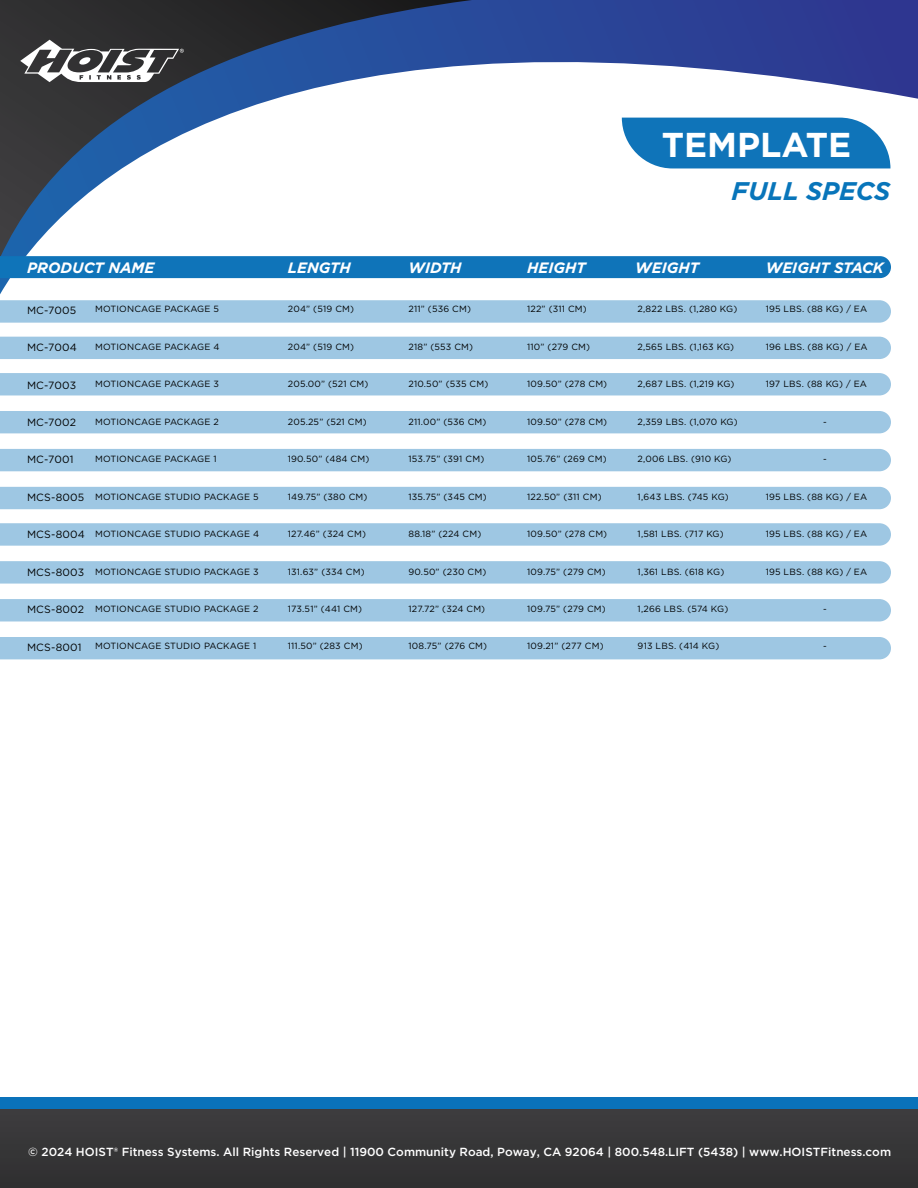
<style>
.page{position:relative;width:918px;height:1188px;background:#fff}
.page>*{position:absolute;margin:0;border:0;box-sizing:border-box;transform-origin:0 0}
.t1{font:700 34.5px "Gotham";color:#fff}
.t2{font:italic 700 25.5px "Gotham";letter-spacing:-.01em;color:#0875ba}
.t3{font:italic 700 15px "Gotham";color:#fff}
.t4{font:500 11.7px "Gotham";color:#fff}
.t5{font:10.5px "Gotham";letter-spacing:.02em;color:#000101}
.t6{font:9px "Gotham";letter-spacing:.02em;color:#000101}
</style>
<div class="page">
<div style="left:0;top:1097px;width:918px;height:79px;background:#0a72ba"></div>
<div style="left:0;top:1110px;width:918px;height:78px;background:#363637"></div>
<svg style="left:0;top:0;width:918px;height:294px"></svg>
<svg style="left:0;top:300px;width:891px;height:23px;background:#a0c8e3"></svg>
<div style="left:0;top:373px;width:891px;height:22px;background:#9ec7e3"></div>
<svg style="left:0;top:523px;width:891px;height:23px;background:#a0c8e3"></svg>
<div style="left:0;top:337px;width:891px;height:22px;background:#9ec7e3"></div>
<div style="left:0;top:487px;width:891px;height:22px;background:#9ec7e3"></div>
<div style="left:0;top:411px;width:891px;height:22px;background:#9ec7e3"></div>
<svg style="left:0;top:561px;width:891px;height:23px;background:#a0c8e3"></svg>
<div style="left:0;top:449px;width:891px;height:22px;background:#9ec7e3"></div>
<div style="left:0;top:599px;width:891px;height:22px;background:#9ec7e3"></div>
<div style="left:0;top:637px;width:891px;height:22px;background:#9ec7e3"></div>
<div style="left:0;top:256px;width:891px;height:22px;background:#0f74b9"></div>
<svg style="left:622px;top:118px;width:268px;height:50px;background:#217ebe"></svg>
<h1 class="t1" style="left:662px;top:121px;width:191px">TEMPLATE</h1>
<h2 class="t2" style="left:732px;top:174px;width:160px">FULL SPECS</h2>
<h3 class="t3" style="left:27px;top:258px;width:129px">PRODUCT NAME</h3>
<h3 class="t3" style="left:288px;top:258px;width:65px">LENGTH</h3>
<h3 class="t3" style="left:409px;top:258px;width:55px">WIDTH</h3>
<h3 class="t3" style="left:527px;top:258px;width:60px">HEIGHT</h3>
<h3 class="t3" style="left:635px;top:258px;width:65px">WEIGHT</h3>
<h3 class="t3" style="left:766px;top:258px;width:120px">WEIGHT STACK</h3>
<p class="t5" style="left:27px;top:303px;width:51px">MC-7005</p>
<p class="t5" style="left:27px;top:341px;width:51px">MC-7004</p>
<p class="t5" style="left:27px;top:378px;width:51px">MC-7003</p>
<p class="t5" style="left:27px;top:416px;width:51px">MC-7002</p>
<p class="t5" style="left:27px;top:453px;width:48px">MC-7001</p>
<p class="t5" style="left:27px;top:490px;width:59px">MCS-8005</p>
<p class="t5" style="left:27px;top:528px;width:60px">MCS-8004</p>
<p class="t5" style="left:27px;top:565px;width:59px">MCS-8003</p>
<p class="t5" style="left:27px;top:603px;width:59px">MCS-8002</p>
<p class="t5" style="left:27px;top:640px;width:56px">MCS-8001</p>
<p class="t6" style="left:766px;top:304px;width:103px">195 LBS. (88 KG) / EA</p>
<p class="t6" style="left:766px;top:341px;width:103px">196 LBS. (88 KG) / EA</p>
<p class="t6" style="left:766px;top:378px;width:103px">197 LBS. (88 KG) / EA</p>
<p class="t6" style="left:823px;top:416px;width:5px">-</p>
<p class="t6" style="left:823px;top:453px;width:5px">-</p>
<p class="t6" style="left:766px;top:491px;width:103px">195 LBS. (88 KG) / EA</p>
<p class="t6" style="left:766px;top:528px;width:103px">195 LBS. (88 KG) / EA</p>
<p class="t6" style="left:766px;top:566px;width:103px">195 LBS. (88 KG) / EA</p>
<p class="t6" style="left:823px;top:603px;width:5px">-</p>
<p class="t6" style="left:823px;top:640px;width:5px">-</p>
<p class="t6" style="left:288px;top:304px;width:68px">204” (519 CM)</p>
<p class="t6" style="left:288px;top:341px;width:68px">204” (519 CM)</p>
<p class="t6" style="left:288px;top:378px;width:82px">205.00” (521 CM)</p>
<p class="t6" style="left:288px;top:416px;width:80px">205.25” (521 CM)</p>
<p class="t6" style="left:288px;top:453px;width:83px">190.50” (484 CM)</p>
<p class="t6" style="left:288px;top:491px;width:81px">149.75” (380 CM)</p>
<p class="t6" style="left:288px;top:528px;width:80px">127.46” (324 CM)</p>
<p class="t6" style="left:288px;top:566px;width:78px">131.63” (334 CM)</p>
<p class="t6" style="left:288px;top:603px;width:76px">173.51” (441 CM)</p>
<p class="t6" style="left:288px;top:640px;width:76px">111.50” (283 CM)</p>
<p class="t6" style="left:409px;top:304px;width:64px">211” (536 CM)</p>
<p class="t6" style="left:409px;top:341px;width:66px">218” (553 CM)</p>
<p class="t6" style="left:409px;top:378px;width:81px">210.50” (535 CM)</p>
<p class="t6" style="left:409px;top:416px;width:79px">211.00” (536 CM)</p>
<p class="t6" style="left:409px;top:453px;width:77px">153.75” (391 CM)</p>
<p class="t6" style="left:409px;top:491px;width:80px">135.75” (345 CM)</p>
<p class="t6" style="left:409px;top:528px;width:74px">88.18” (224 CM)</p>
<p class="t6" style="left:409px;top:566px;width:79px">90.50” (230 CM)</p>
<p class="t6" style="left:409px;top:603px;width:78px">127.72” (324 CM)</p>
<p class="t6" style="left:409px;top:640px;width:80px">108.75” (276 CM)</p>
<p class="t6" style="left:527px;top:304px;width:61px">122” (311 CM)</p>
<p class="t6" style="left:527px;top:341px;width:65px">110” (279 CM)</p>
<p class="t6" style="left:527px;top:378px;width:82px">109.50” (278 CM)</p>
<p class="t6" style="left:527px;top:416px;width:82px">109.50” (278 CM)</p>
<p class="t6" style="left:527px;top:453px;width:81px">105.76” (269 CM)</p>
<p class="t6" style="left:527px;top:491px;width:76px">122.50” (311 CM)</p>
<p class="t6" style="left:527px;top:528px;width:82px">109.50” (278 CM)</p>
<p class="t6" style="left:527px;top:566px;width:80px">109.75” (279 CM)</p>
<p class="t6" style="left:527px;top:603px;width:80px">109.75” (279 CM)</p>
<p class="t6" style="left:527px;top:640px;width:78px">109.21” (277 CM)</p>
<p class="t6" style="left:638px;top:304px;width:101px">2,822 LBS. (1,280 KG)</p>
<p class="t6" style="left:638px;top:341px;width:98px">2,565 LBS. (1,163 KG)</p>
<p class="t6" style="left:638px;top:378px;width:98px">2,687 LBS. (1,219 KG)</p>
<p class="t6" style="left:638px;top:416px;width:102px">2,359 LBS. (1,070 KG)</p>
<p class="t6" style="left:638px;top:453px;width:95px">2,006 LBS. (910 KG)</p>
<p class="t6" style="left:638px;top:491px;width:93px">1,643 LBS. (745 KG)</p>
<p class="t6" style="left:638px;top:528px;width:88px">1,581 LBS. (717 KG)</p>
<p class="t6" style="left:638px;top:566px;width:88px">1,361 LBS. (618 KG)</p>
<p class="t6" style="left:638px;top:603px;width:92px">1,266 LBS. (574 KG)</p>
<p class="t6" style="left:638px;top:640px;width:83px">913 LBS. (414 KG)</p>
<p class="t6" style="left:95px;top:304px;width:126px">MOTIONCAGE PACKAGE 5</p>
<p class="t6" style="left:95px;top:341px;width:126px">MOTIONCAGE PACKAGE 4</p>
<p class="t6" style="left:95px;top:378px;width:126px">MOTIONCAGE PACKAGE 3</p>
<p class="t6" style="left:95px;top:416px;width:125px">MOTIONCAGE PACKAGE 2</p>
<p class="t6" style="left:95px;top:453px;width:123px">MOTIONCAGE PACKAGE 1</p>
<p class="t6" style="left:95px;top:491px;width:165px">MOTIONCAGE STUDIO PACKAGE 5</p>
<p class="t6" style="left:95px;top:528px;width:166px">MOTIONCAGE STUDIO PACKAGE 4</p>
<p class="t6" style="left:95px;top:566px;width:165px">MOTIONCAGE STUDIO PACKAGE 3</p>
<p class="t6" style="left:95px;top:603px;width:165px">MOTIONCAGE STUDIO PACKAGE 2</p>
<p class="t6" style="left:95px;top:640px;width:163px">MOTIONCAGE STUDIO PACKAGE 1</p>
<p class="t4" style="left:28px;top:1144px;width:864px">© 2024 HOIST® Fitness Systems. All Rights Reserved | 11900 Community Road, Poway, CA 92064 | 800.548.LIFT (5438) | www.HOISTFitness.com</p>
</div>
